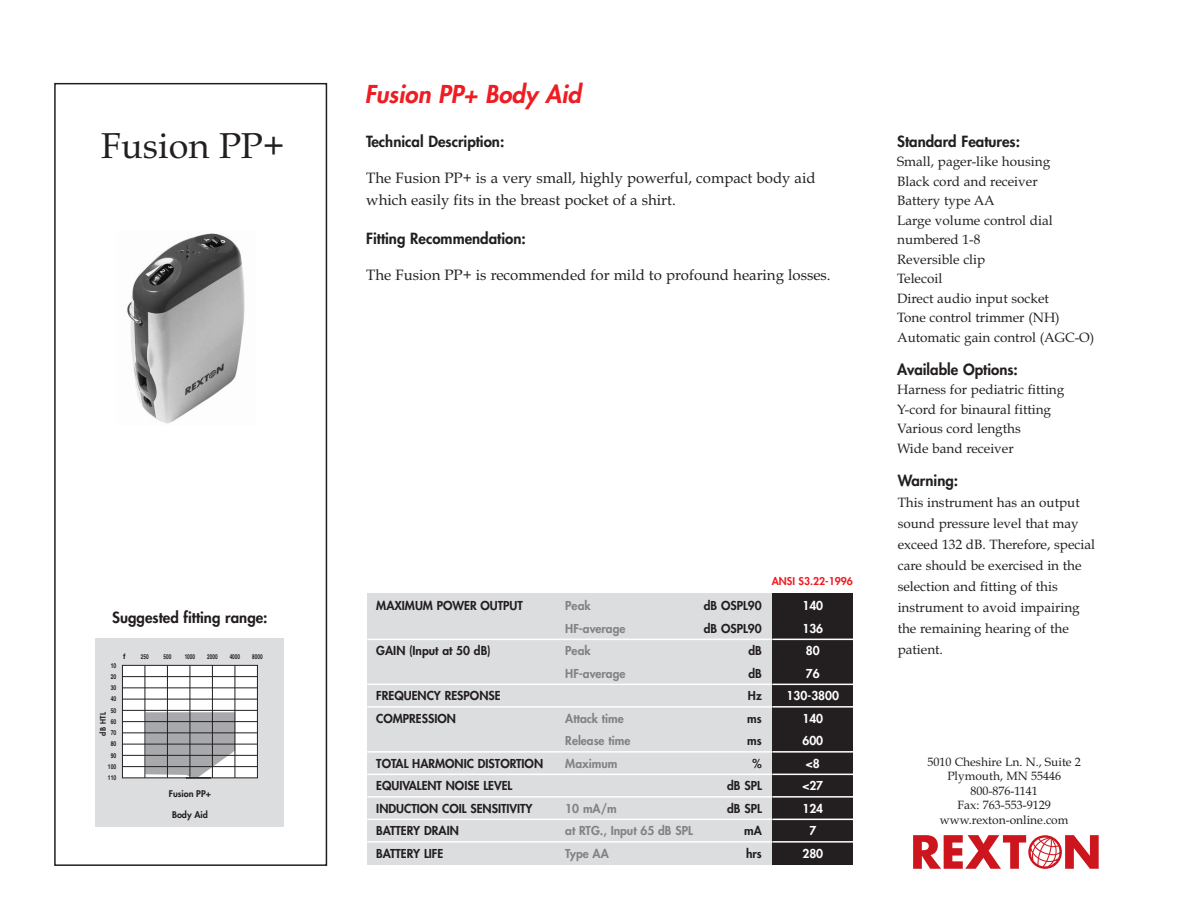
<style>
.page{position:relative;width:1188px;height:918px;background:#fff}
.page>*{position:absolute;margin:0;border:0;box-sizing:border-box;transform-origin:0 0}
.t1{font:36px "Book Antiqua";color:#231f20}
.t2{font:italic 800 24px "Futura";color:#ee1d23}
.t3{font:15px/22.5px "Book Antiqua";color:#231f20}
.t4{font:800 15px "Futura";color:#231f20}
.t5{font:13.5px/19.5px "Book Antiqua";color:#231f20}
.t6{font:800 12px "Futura";color:#231f20}
.t7{font:12px/14.5px "Book Antiqua";color:#231f20;text-align:center}
.t8{font:800 12px "Futura";color:#808285}
.t9{font:800 12px/22.5px "Futura";color:#fff;text-align:center}
.t10{font:800 10.5px "Futura";color:#ee1d23}
.t11{font:800 9px "Futura";color:#231f20}
.t12{font:800 7.5px "Futura";color:#231f20}
.t13{font:700 7.5px "Helvetica";color:#231f20}
.t14{font:700 6.75px/11.2px "Helvetica";color:#231f20;text-align:center;scale:.75 1}
.t15{font:700 6.75px "Helvetica";color:#231f20;scale:.7 1}
</style>
<div class="page">
<svg style="left:913px;top:835px;width:186px;height:34px"></svg>
<div style="left:54px;top:83px;width:273px;height:783px;border:2px solid #231f20"></div>
<div style="left:95px;top:638px;width:189px;height:189px;background:#dcdddf"></div>
<div style="left:122px;top:665px;width:135px;height:113px;background:#fff"></div>
<div style="left:122px;top:665px;width:136px;height:113px;border:1px solid #231f20"></div>
<hr style="left:145px;top:665px;width:1px;height:113px;background:#231f20">
<hr style="left:167px;top:665px;width:1px;height:113px;background:#231f20">
<hr style="left:190px;top:665px;width:1px;height:113px;background:#231f20">
<hr style="left:212px;top:665px;width:1px;height:113px;background:#231f20">
<hr style="left:235px;top:665px;width:1px;height:113px;background:#231f20">
<hr style="left:122px;top:676px;width:135px;height:1px;background:#231f20">
<hr style="left:122px;top:688px;width:135px;height:1px;background:#231f20">
<hr style="left:122px;top:699px;width:135px;height:1px;background:#231f20">
<hr style="left:122px;top:710px;width:135px;height:1px;background:#231f20">
<hr style="left:122px;top:721px;width:135px;height:1px;background:#231f20">
<hr style="left:122px;top:733px;width:135px;height:1px;background:#231f20">
<hr style="left:122px;top:744px;width:135px;height:1px;background:#231f20">
<hr style="left:122px;top:755px;width:135px;height:1px;background:#231f20">
<hr style="left:122px;top:766px;width:135px;height:1px;background:#231f20">
<svg style="left:145px;top:712px;width:90px;height:66px;background:#9f9fa2"></svg>
<img style="left:127px;top:233px;width:118px;height:191px">
<div style="left:367px;top:593px;width:405px;height:271px;background:#dcdddf"></div>
<hr style="left:367px;top:639px;width:405px;height:1px;background:#fff">
<hr style="left:367px;top:684px;width:405px;height:1px;background:#fff">
<hr style="left:367px;top:706px;width:405px;height:2px;background:#fff">
<hr style="left:367px;top:751px;width:405px;height:2px;background:#fff">
<hr style="left:367px;top:774px;width:405px;height:1px;background:#fff">
<hr style="left:367px;top:796px;width:405px;height:2px;background:#fff">
<hr style="left:367px;top:819px;width:405px;height:1px;background:#fff">
<hr style="left:367px;top:841px;width:405px;height:2px;background:#fff">
<div style="left:772px;top:593px;width:81px;height:271px;background:#231f20"></div>
<hr style="left:772px;top:639px;width:81px;height:1px;background:#fff">
<hr style="left:772px;top:684px;width:81px;height:1px;background:#fff">
<hr style="left:772px;top:706px;width:81px;height:2px;background:#fff">
<hr style="left:772px;top:751px;width:81px;height:2px;background:#fff">
<hr style="left:772px;top:774px;width:81px;height:1px;background:#fff">
<hr style="left:772px;top:796px;width:81px;height:2px;background:#fff">
<hr style="left:772px;top:819px;width:81px;height:1px;background:#fff">
<hr style="left:772px;top:841px;width:81px;height:2px;background:#fff">
<h1 class="t1" style="left:101px;top:125px;width:185px">Fusion PP+</h1>
<p class="t4" style="left:112px;top:610px;width:157px">Suggested fitting range:</p>
<p class="t13" style="left:123px;top:654px;width:4px">f</p>
<p class="t14" style="left:108px;top:660px;width:13px">10<br>20<br>30<br>40<br>50<br>60<br>70<br>80<br>90<br>100<br>110</p>
<p class="t12" style="left:99px;top:736px;width:25px;rotate:-90deg">dB HTL</p>
<p class="t15" style="left:141px;top:654px;width:13px">250</p>
<p class="t15" style="left:163px;top:654px;width:13px">500</p>
<p class="t15" style="left:185px;top:654px;width:17px">1000</p>
<p class="t15" style="left:207px;top:654px;width:17px">2000</p>
<p class="t15" style="left:230px;top:654px;width:17px">4000</p>
<p class="t15" style="left:252px;top:654px;width:17px">8000</p>
<p class="t11" style="left:169px;top:790px;width:44px">Fusion PP+</p>
<p class="t11" style="left:172px;top:811px;width:37px">Body Aid</p>
<h2 class="t2" style="left:365px;top:83px;width:218px">Fusion PP+ Body Aid</h2>
<p class="t4" style="left:366px;top:134px;width:140px">Technical Description:</p>
<p class="t3" style="left:366px;top:166px;width:451px">The Fusion PP+ is a very small, highly powerful, compact body aid which easily fits in the breast pocket of a shirt.</p>
<p class="t4" style="left:366px;top:232px;width:161px">Fitting Recommendation:</p>
<p class="t3" style="left:366px;top:264px;width:466px">The Fusion PP+ is recommended for mild to profound hearing losses.</p>
<p class="t6" style="left:376px;top:600px;width:148px">MAXIMUM POWER OUTPUT</p>
<p class="t8" style="left:565px;top:600px;width:27px">Peak</p>
<p class="t6" style="left:704px;top:600px;width:59px">dB OSPL90</p>
<p class="t8" style="left:565px;top:623px;width:62px">HF-average</p>
<p class="t6" style="left:704px;top:623px;width:59px">dB OSPL90</p>
<p class="t6" style="left:376px;top:645px;width:116px">GAIN (Input at 50 dB)</p>
<p class="t8" style="left:565px;top:645px;width:27px">Peak</p>
<p class="t6" style="left:748px;top:645px;width:15px">dB</p>
<p class="t8" style="left:565px;top:668px;width:62px">HF-average</p>
<p class="t6" style="left:748px;top:668px;width:15px">dB</p>
<p class="t6" style="left:376px;top:690px;width:126px">FREQUENCY RESPONSE</p>
<p class="t6" style="left:748px;top:690px;width:15px">Hz</p>
<p class="t6" style="left:376px;top:713px;width:81px">COMPRESSION</p>
<p class="t8" style="left:565px;top:713px;width:60px">Attack time</p>
<p class="t6" style="left:747px;top:713px;width:16px">ms</p>
<p class="t8" style="left:565px;top:735px;width:67px">Release time</p>
<p class="t6" style="left:747px;top:735px;width:16px">ms</p>
<p class="t6" style="left:376px;top:758px;width:168px">TOTAL HARMONIC DISTORTION</p>
<p class="t8" style="left:565px;top:758px;width:54px">Maximum</p>
<p class="t6" style="left:753px;top:758px;width:11px">%</p>
<p class="t6" style="left:376px;top:780px;width:138px">EQUIVALENT NOISE LEVEL</p>
<p class="t6" style="left:727px;top:780px;width:36px">dB SPL</p>
<p class="t6" style="left:376px;top:803px;width:158px">INDUCTION COIL SENSITIVITY</p>
<p class="t8" style="left:565px;top:803px;width:53px">10 mA/m</p>
<p class="t6" style="left:727px;top:803px;width:36px">dB SPL</p>
<p class="t6" style="left:376px;top:825px;width:84px">BATTERY DRAIN</p>
<p class="t8" style="left:565px;top:825px;width:129px">at RTG., Input 65 dB SPL</p>
<p class="t6" style="left:744px;top:825px;width:19px">mA</p>
<p class="t6" style="left:376px;top:848px;width:69px">BATTERY LIFE</p>
<p class="t8" style="left:565px;top:848px;width:45px">Type AA</p>
<p class="t6" style="left:746px;top:848px;width:17px">hrs</p>
<p class="t10" style="left:772px;top:577px;width:83px">ANSI S3.22-1996</p>
<p class="t9" style="left:787px;top:595px;width:54px">140<br>136<br>80<br>76<br>130-3800<br>140<br>600<br>&lt;8<br>&lt;27<br>124<br>7<br>280</p>
<p class="t4" style="left:897px;top:134px;width:124px">Standard Features:</p>
<p class="t5" style="left:897px;top:152px;width:199px">Small, pager-like housing<br>Black cord and receiver<br>Battery type AA<br>Large volume control dial numbered 1-8<br>Reversible clip<br>Telecoil<br>Direct audio input socket<br>Tone control trimmer (NH)<br>Automatic gain control (AGC-O)</p>
<p class="t4" style="left:897px;top:362px;width:122px">Available Options:</p>
<p class="t5" style="left:897px;top:380px;width:169px">Harness for pediatric fitting<br>Y-cord for binaural fitting<br>Various cord lengths<br>Wide band receiver</p>
<p class="t4" style="left:898px;top:474px;width:62px">Warning:</p>
<p class="t5" style="left:898px;top:492px;width:199px;line-height:21px">This instrument has an output sound pressure level that may exceed 132 dB. Therefore, special care should be exercised in the selection and fitting of this instrument to avoid impairing the remaining hearing of the patient.</p>
<p class="t7" style="left:927px;top:754px;width:155px">5010 Cheshire Ln. N., Suite 2<br>Plymouth, MN 55446<br>800-876-1141<br>Fax: 763-553-9129 www.rexton-online.com</p>
</div>
